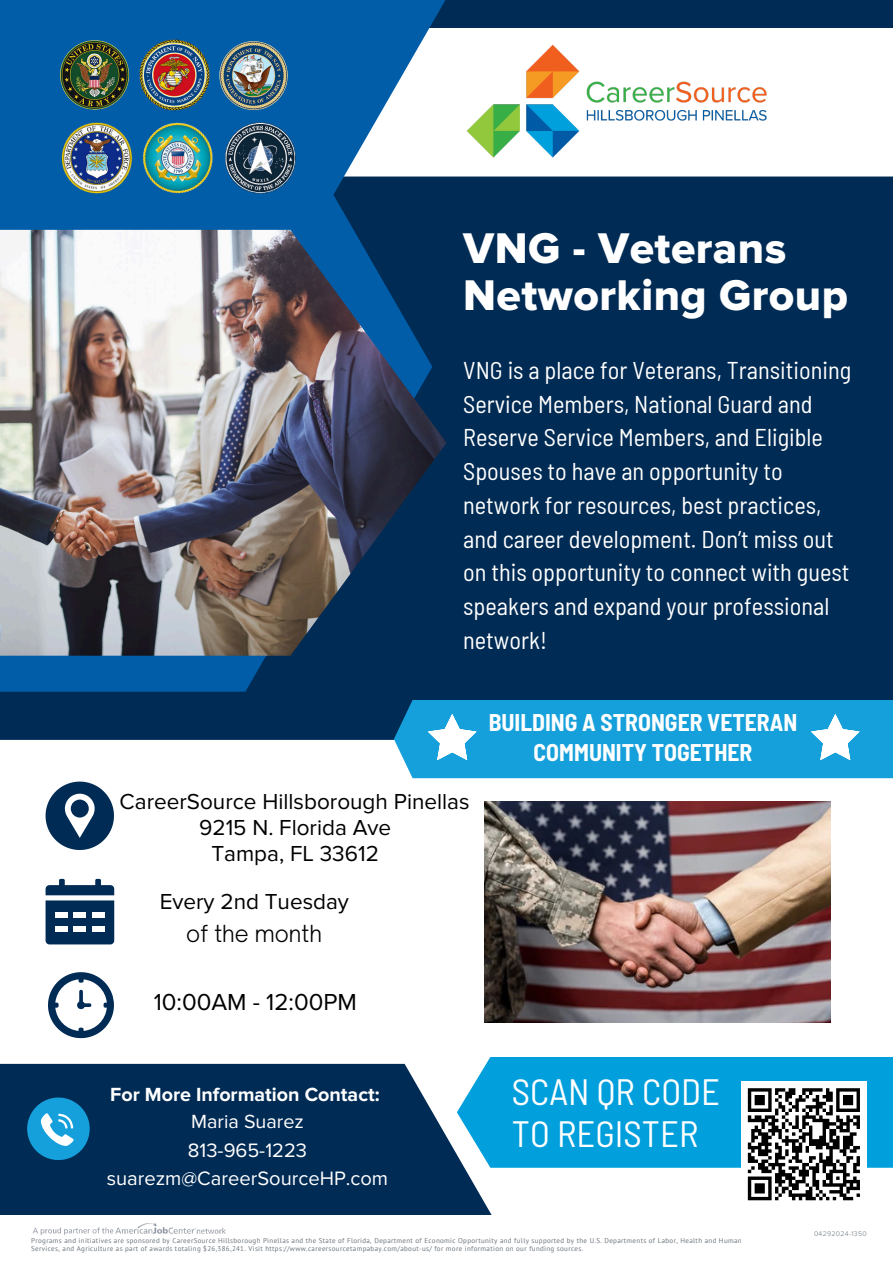
<style>
.page{position:relative;width:893px;height:1263px;background:#fff}
.page>*{position:absolute;margin:0;border:0;box-sizing:border-box;transform-origin:0 0}
.t1{font:44.47px/46.7px "Proxima Nova Extrabld";letter-spacing:.01em;color:#fff}
.t2{font:semi-condensed 36.6px/42.2px "Barlow";color:#fff}
.t3{font:semi-condensed 24.3px/33.8px "Barlow";color:#fff}
.t4{font:24px "Proxima Nova";color:#000}
.t5{font:700 semi-condensed 23.62px/29.2px "Barlow";color:#fff;text-align:center}
.t6{font:22.5px/25.9px "Proxima Nova";color:#000;text-align:center}
.t7{font:300 22.5px "Open Sauce One";color:#000}
.t8{font:20.1px/28.1px "Proxima Nova";color:#fff;text-align:center}
.t9{font:700 19.73px "Proxima Nova";color:#fff}
.t10{font:19.73px "Proxima Nova";color:#fff}
.t11{font:6.98px/8.4px "PT Sans";letter-spacing:.05em;color:#6a737b}
.t12{font:300 6.98px "Proxima Nova A";letter-spacing:.05em;color:#6a737b}
</style>
<div class="page">
<div style="left:0;top:176px;width:893px;height:564px;background:#002b54"></div>
<div style="left:0;top:1064px;width:424px;height:33px;background:#002b54"></div>
<div style="left:0;top:1097px;width:492px;height:118px;background:#002b54"></div>
<div style="left:0;top:656px;width:266px;height:35px;background:#015da8"></div>
<div style="left:160px;top:0;width:733px;height:28px;background:#002b54"></div>
<svg style="left:0;top:0;width:511px;height:230px;fill:#015da8"></svg>
<div style="left:0;top:0;width:305px;height:73px;background:#015da8"></div>
<img style="left:0;top:230px;width:446px;height:426px">
<svg style="left:27px;top:1097px;width:63px;height:63px;background:#2a8fc0"></svg>
<div style="left:457px;top:1057px;width:436px;height:111px;background:#019fdc"></div>
<svg style="left:46px;top:879px;width:68px;height:65px"></svg>
<div style="left:55px;top:912px;width:13px;height:6px;background:#fff"></div>
<div style="left:73px;top:912px;width:13px;height:6px;background:#fff"></div>
<div style="left:92px;top:912px;width:13px;height:6px;background:#fff"></div>
<div style="left:55px;top:926px;width:13px;height:6px;background:#fff"></div>
<div style="left:73px;top:926px;width:13px;height:6px;background:#fff"></div>
<div style="left:92px;top:926px;width:13px;height:6px;background:#fff"></div>
<svg style="left:48px;top:972px;width:66px;height:66px"></svg>
<svg style="left:46px;top:781px;width:68px;height:69px"></svg>
<svg style="left:394px;top:700px;width:499px;height:78px;background:#23a4db"></svg>
<img style="left:32px;top:1223px;width:193px;height:12px">
<img style="left:451px;top:27px;width:316px;height:149px">
<img style="left:485px;top:801px;width:345px;height:221px">
<div style="left:741px;top:1081px;width:125px;height:126px;background:#fff"></div>
<svg style="left:747px;top:1088px;width:113px;height:113px"></svg>
<img style="left:58px;top:38px;width:74px;height:74px">
<img style="left:58px;top:120px;width:79px;height:75px">
<img style="left:217px;top:38px;width:74px;height:74px">
<img style="left:135px;top:37px;width:78px;height:76px">
<img style="left:137px;top:119px;width:79px;height:78px">
<img style="left:218px;top:119px;width:81px;height:78px">
<h1 class="t1" style="left:463px;top:226px;width:386px">VNG - Veterans<br>Networking Group</h1>
<p class="t3" style="left:463px;top:351px;width:390px">VNG is a place for Veterans, Transitioning Service Members, National Guard and Reserve Service Members, and Eligible Spouses to have an opportunity to network for resources, best practices, and career development. Don’t miss out on this opportunity to connect with guest speakers and expand your professional network!</p>
<h3 class="t6" style="left:120px;top:789px;width:351px">CareerSource Hillsborough Pinellas<br>9215 N. Florida Ave<br>Tampa, FL 33612</h3>
<h3 class="t6" style="left:160px;top:889px;width:191px">Every 2nd Tuesday</h3>
<h3 class="t7" style="left:186px;top:919px;width:137px">of the month</h3>
<h3 class="t4" style="left:154px;top:988px;width:205px">10:00AM - 12:00PM</h3>
<h3 class="t5" style="left:489px;top:707px;width:310px">BUILDING A STRONGER VETERAN<br>COMMUNITY TOGETHER</h3>
<h3 class="t9" style="left:110px;top:1083px;width:271px">For More Information Contact:</h3>
<h3 class="t10" style="left:191px;top:1110px;width:114px">Maria Suarez</h3>
<h3 class="t8" style="left:107px;top:1136px;width:283px">813-965-1223 suarezm@CareerSourceHP.com</h3>
<h2 class="t2" style="left:512px;top:1068px;width:210px">SCAN QR CODE<br>TO REGISTER</h2>
<p class="t11" style="left:31px;top:1236px;width:712px">Programs and initiatives are sponsored by CareerSource Hillsborough Pinellas and the State of Florida, Department of Economic Opportunity and fully supported by the U.S. Departments of Labor, Health and Human<br>Services, and Agriculture as part of awards totaling $26,386,241. Visit https://www.careersourcetampabay.com/about-us/ for more information on our funding sources.</p>
<p class="t12" style="left:814px;top:1229px;width:54px">04292024-1350</p>
</div>
